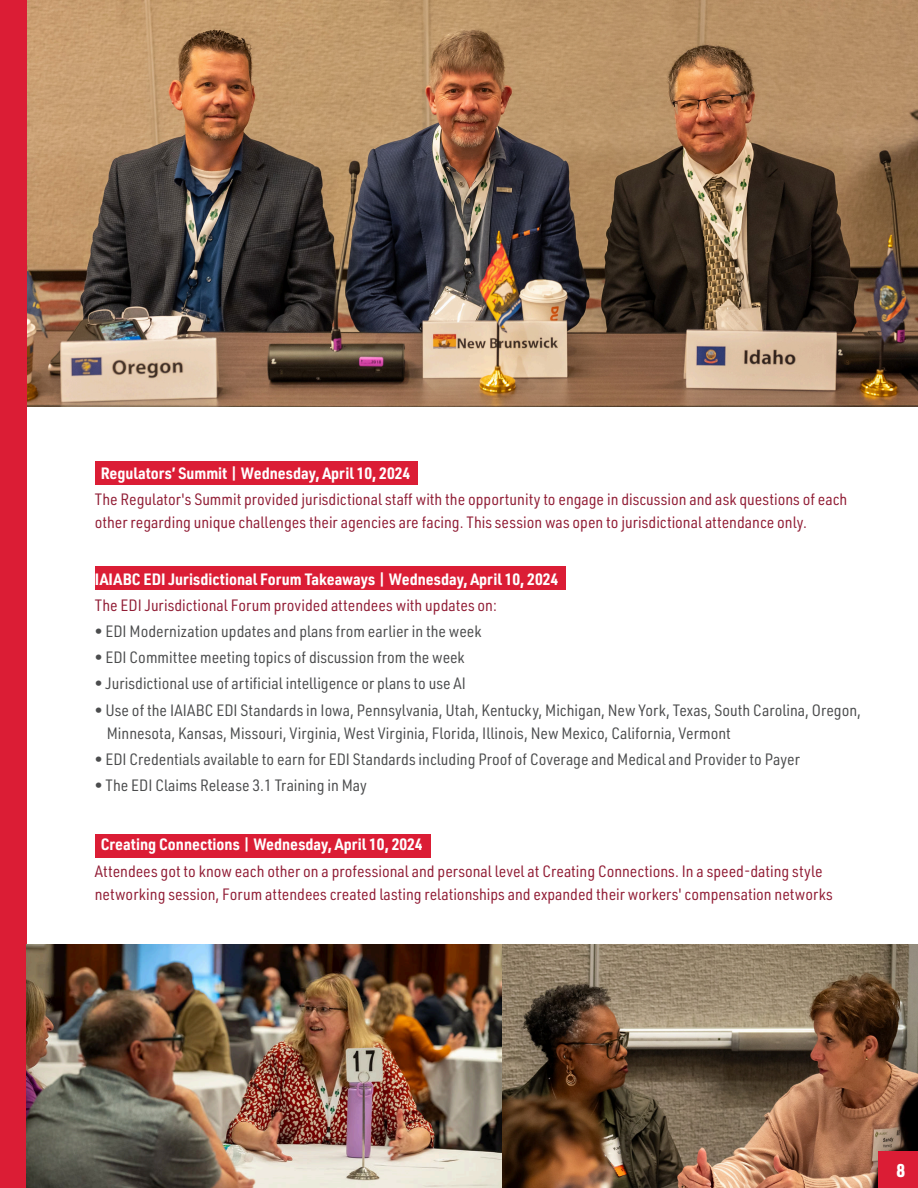
<style>
.page{position:relative;width:918px;height:1188px;background:#fff}
.page>*{position:absolute;margin:0;border:0;box-sizing:border-box;transform-origin:0 0}
.t1{font:900 18.15px "URWDIN Semi Cond";color:#fff}
.t2{font:16.05px/23.2px "URWDIN Semi Cond";color:#4b4c4d}
.t3{font:16.05px/23.2px "URWDIN Semi Cond";color:#911d35}
.t4{font:700 16.05px "URWDIN Semi Cond";color:#fff}
</style>
<div class="page">
<img style="left:27px;top:0;width:891px;height:406px">
<img style="left:502px;top:944px;width:416px;height:244px">
<div style="left:879px;top:1151px;width:39px;height:37px;background:#db1d35"></div>
<div style="left:0;top:0;width:27px;height:1188px;background:#db1d35"></div>
<div style="left:95px;top:462px;width:322px;height:23px;background:#db1d35"></div>
<div style="left:95px;top:567px;width:471px;height:23px;background:#db1d35"></div>
<div style="left:95px;top:834px;width:335px;height:23px;background:#db1d35"></div>
<img style="left:27px;top:944px;width:475px;height:244px">
<p class="t4" style="left:101px;top:462px;width:311px">Regulators’ Summit | Wednesday, April 10, 2024</p>
<p class="t3" style="left:95px;top:487px;width:754px">The Regulator's Summit provided jurisdictional staff with the opportunity to engage in discussion and ask questions of each other regarding unique challenges their agencies are facing. This session was open to jurisdictional attendance only.</p>
<p class="t4" style="left:95px;top:568px;width:465px">IAIABC EDI Jurisdictional Forum Takeaways | Wednesday, April 10, 2024</p>
<p class="t3" style="left:95px;top:593px;width:404px">The EDI Jurisdictional Forum provided attendees with updates on:</p>
<p class="t2" style="left:95px;top:619px;width:388px">• EDI Modernization updates and plans from earlier in the week</p>
<p class="t2" style="left:95px;top:645px;width:371px">• EDI Committee meeting topics of discussion from the week</p>
<p class="t2" style="left:95px;top:672px;width:372px">• Jurisdictional use of artificial intelligence or plans to use AI</p>
<p class="t2" style="left:107px;top:698px;width:756px;text-indent:-12px">• Use of the IAIABC EDI Standards in Iowa, Pennsylvania, Utah, Kentucky, Michigan, New York, Texas, South Carolina, Oregon,<br>Minnesota, Kansas, Missouri, Virginia, West Virginia, Florida, Illinois, New Mexico, California, Vermont</p>
<p class="t2" style="left:95px;top:747px;width:707px">• EDI Credentials available to earn for EDI Standards including Proof of Coverage and Medical and Provider to Payer</p>
<p class="t2" style="left:95px;top:773px;width:273px">• The EDI Claims Release 3.1 Training in May</p>
<p class="t4" style="left:101px;top:834px;width:324px">Creating Connections | Wednesday, April 10, 2024</p>
<p class="t3" style="left:95px;top:859px;width:739px">Attendees got to know each other on a professional and personal level at Creating Connections. In a speed-dating style networking session, Forum attendees created lasting relationships and expanded their workers' compensation networks</p>
<p class="t1" style="left:896px;top:1158px;width:10px">8</p>
</div>
